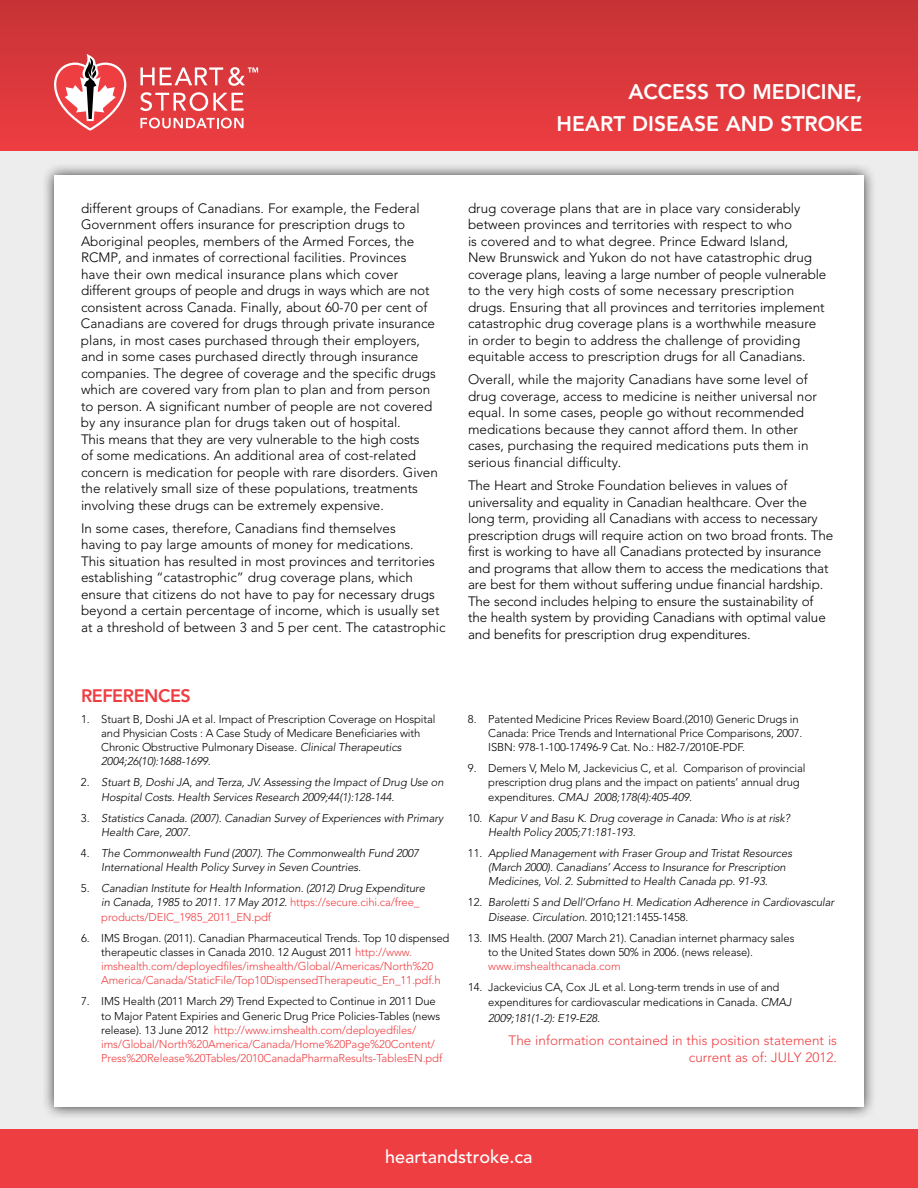
<style>
.page{position:relative;width:918px;height:1188px;background:#ededee}
.page>*{position:absolute;margin:0;border:0;box-sizing:border-box;transform-origin:0 0}
.t1{font:800 21px/31.5px "Avenir";color:#fff;text-align:right}
.t2{font:500 18px "Avenir";color:#fff}
.t3{font:800 18px "Avenir";color:#ef3e42}
.t4{font:300 13.5px/16.5px "Avenir";color:#000}
.t5{font:300 13.5px/16.5px "Avenir";color:#ef3e42;text-align:right}
.t6{font:italic 300 11.25px/14.2px "Avenir";letter-spacing:-.01em;color:#000}
.t7{font:300 11.25px/14.2px "Avenir";letter-spacing:-.01em;color:#000}
.t8{font:300 11.25px/14.2px "Avenir";letter-spacing:-.01em;color:#ef3e42}
.s1{font-style:italic}
.s2{font-style:normal}
.s3{font-style:normal;color:#ef3e42}
.s4{color:#000}
</style>
<div class="page">
<div style="left:42px;top:163px;width:835px;height:957px;background:#000;opacity:.75"></div>
<hr style="left:0;top:1129px;width:1px;height:59px;background:#ef3e42">
<div style="left:0;top:1130px;width:918px;height:58px;background:#ef3e42"></div>
<div style="left:0;top:0;width:918px;height:151px;background:linear-gradient(to bottom,#c53336,#ed3d41)"></div>
<svg style="left:140px;top:92px;width:104px;height:19px;background:#e97679"></svg>
<svg style="left:140px;top:118px;width:104px;height:10px"></svg>
<svg style="left:54px;top:54px;width:72px;height:77px;background:#de6e70"></svg>
<svg style="left:140px;top:67px;width:118px;height:19px;background:#e47275"></svg>
<div style="left:54px;top:176px;width:810px;height:931px;background:#fff"></div>
<h1 class="t1" style="left:557px;top:76px;width:307px">ACCESS TO MEDICINE,<br>HEART DISEASE AND STROKE</h1>
<p class="t4" style="left:81px;top:200px;width:358px">different groups of Canadians. For example, the Federal Government offers insurance for prescription drugs to Aboriginal peoples, members of the Armed Forces, the RCMP, and inmates of correctional facilities. Provinces have their own medical insurance plans which cover different groups of people and drugs in ways which are not consistent across Canada. Finally, about 60-70 per cent of Canadians are covered for drugs through private insurance plans, in most cases purchased through their employers, and in some cases purchased directly through insurance companies. The degree of coverage and the specific drugs which are covered vary from plan to plan and from person to person. A significant number of people are not covered by any insurance plan for drugs taken out of hospital.<br>This means that they are very vulnerable to the high costs<br>of some medications. An additional area of cost-related concern is medication for people with rare disorders. Given the relatively small size of these populations, treatments involving these drugs can be extremely expensive.</p>
<p class="t4" style="left:81px;top:520px;width:366px">In some cases, therefore, Canadians find themselves<br>having to pay large amounts of money for medications.<br>This situation has resulted in most provinces and territories establishing “catastrophic” drug coverage plans, which ensure that citizens do not have to pay for necessary drugs beyond a certain percentage of income, which is usually set at a threshold of between 3 and 5 per cent. The catastrophic</p>
<h2 class="t3" style="left:81px;top:685px;width:44px">REFERENCES</h2>
<p class="t7" style="left:101px;top:712px;width:336px;text-indent:-20px">1. Stuart B, Doshi JA et al. Impact of Prescription Coverage on Hospital and Physician Costs : A Case Study of Medicare Beneficiaries with Chronic Obstructive Pulmonary Disease. <span class="s1">Clinical Therapeutics 2004;26(10):1688-1699.</span></p>
<p class="t6" style="left:101px;top:775px;width:344px;text-indent:-20px"><span class="s2">2.</span> Stuart B, Doshi JA, and Terza, JV. Assessing the Impact of Drug Use on<br>Hospital Costs. Health Services Research 2009;44(1):128-144.</p>
<p class="t6" style="left:101px;top:811px;width:344px;text-indent:-20px"><span class="s2">3.</span> Statistics Canada. (2007). Canadian Survey of Experiences with Primary<br>Health Care, 2007.</p>
<p class="t6" style="left:101px;top:846px;width:319px;text-indent:-20px"><span class="s2">4.</span> The Commonwealth Fund (2007). The Commonwealth Fund 2007<br>International Health Policy Survey in Seven Countries.</p>
<p class="t6" style="left:101px;top:881px;width:325px;text-indent:-20px"><span class="s2">5.</span> Canadian Institute for Health Information. (2012) Drug Expenditure in Canada, 1985 to 2011. 17 May 2012. <span class="s3">https://secure.cihi.ca/free_ products/DEIC_1985_2011_EN.pdf</span></p>
<p class="t8" style="left:101px;top:931px;width:350px;text-indent:-20px"><span class="s4">6. IMS Brogan. (2011). Canadian Pharmaceutical Trends. Top 10 dispensed therapeutic classes in Canada 2010. 12 August 2011</span> http://www. imshealth.com/deployedfiles/imshealth/Global/Americas/North%20<br>America/Canada/StaticFile/Top10DispensedTherapeutic_En_11.pdf.h</p>
<p class="t8" style="left:101px;top:994px;width:343px;text-indent:-20px"><span class="s4">7. IMS Health (2011 March 29) Trend Expected to Continue in 2011 Due to Major Patent Expiries and Generic Drug Price Policies-Tables (news release). 13 June 2012</span> http://www.imshealth.com/deployedfiles/ ims/Global/North%20America/Canada/Home%20Page%20Content/ Press%20Release%20Tables/2010CanadaPharmaResults-TablesEN.pdf</p>
<p class="t4" style="left:468px;top:200px;width:360px">drug coverage plans that are in place vary considerably between provinces and territories with respect to who<br>is covered and to what degree. Prince Edward Island,<br>New Brunswick and Yukon do not have catastrophic drug coverage plans, leaving a large number of people vulnerable to the very high costs of some necessary prescription drugs. Ensuring that all provinces and territories implement catastrophic drug coverage plans is a worthwhile measure in order to begin to address the challenge of providing equitable access to prescription drugs for all Canadians.</p>
<p class="t4" style="left:468px;top:371px;width:350px">Overall, while the majority Canadians have some level of drug coverage, access to medicine is neither universal nor equal. In some cases, people go without recommended medications because they cannot afford them. In other cases, purchasing the required medications puts them in serious financial difficulty.</p>
<p class="t4" style="left:468px;top:477px;width:367px">The Heart and Stroke Foundation believes in values of universality and equality in Canadian healthcare. Over the long term, providing all Canadians with access to necessary prescription drugs will require action on two broad fronts. The first is working to have all Canadians protected by insurance and programs that allow them to access the medications that are best for them without suffering undue financial hardship.<br>The second includes helping to ensure the sustainability of the health system by providing Canadians with optimal value and benefits for prescription drug expenditures.</p>
<p class="t7" style="left:488px;top:712px;width:316px;text-indent:-20px">8. Patented Medicine Prices Review Board.(2010) Generic Drugs in<br>Canada: Price Trends and International Price Comparisons, 2007.<br>ISBN: 978-1-100-17496-9 Cat. No.: H82-7/2010E-PDF.</p>
<p class="t7" style="left:488px;top:761px;width:319px;text-indent:-20px">9. Demers V, Melo M, Jackevicius C, et al. Comparison of provincial prescription drug plans and the impact on patients’ annual drug expenditures. <span class="s1">CMAJ 2008;178(4):405-409.</span></p>
<p class="t6" style="left:488px;top:811px;width:303px;text-indent:-20px"><span class="s2">10.</span> Kapur V and Basu K. Drug coverage in Canada: Who is at risk?<br>Health Policy 2005;71:181-193.</p>
<p class="t6" style="left:488px;top:846px;width:305px;text-indent:-20px"><span class="s2">11.</span> Applied Management with Fraser Group and Tristat Resources (March 2000). Canadians’ Access to Insurance for Prescription<br>Medicines, Vol. 2. Submitted to Health Canada pp. 91-93.</p>
<p class="t6" style="left:488px;top:895px;width:348px;text-indent:-20px"><span class="s2">12.</span> Baroletti S and Dell’Orfano H. Medication Adherence in Cardiovascular<br>Disease. Circulation. <span class="s2">2010;121:1455-1458.</span></p>
<p class="t7" style="left:488px;top:931px;width:308px;text-indent:-20px">13. IMS Health. (2007 March 21). Canadian internet pharmacy sales to the United States down 50% in 2006. (news release).</p>
<p class="t8" style="left:488px;top:959px;width:134px">www.imshealthcanada.com</p>
<p class="t7" style="left:488px;top:980px;width:305px;text-indent:-20px">14. Jackevicius CA, Cox JL et al. Long-term trends in use of and expenditures for cardiovascular medications in Canada. <span class="s1">CMAJ</span></p>
<p class="t6" style="left:488px;top:1011px;width:113px">2009;181(1-2): E19-E28.</p>
<p class="t5" style="left:509px;top:1032px;width:330px">The information contained in this position statement is current as of: JULY 2012.</p>
<h2 class="t2" style="left:385px;top:1147px;width:149px">heartandstroke.ca</h2>
</div>
